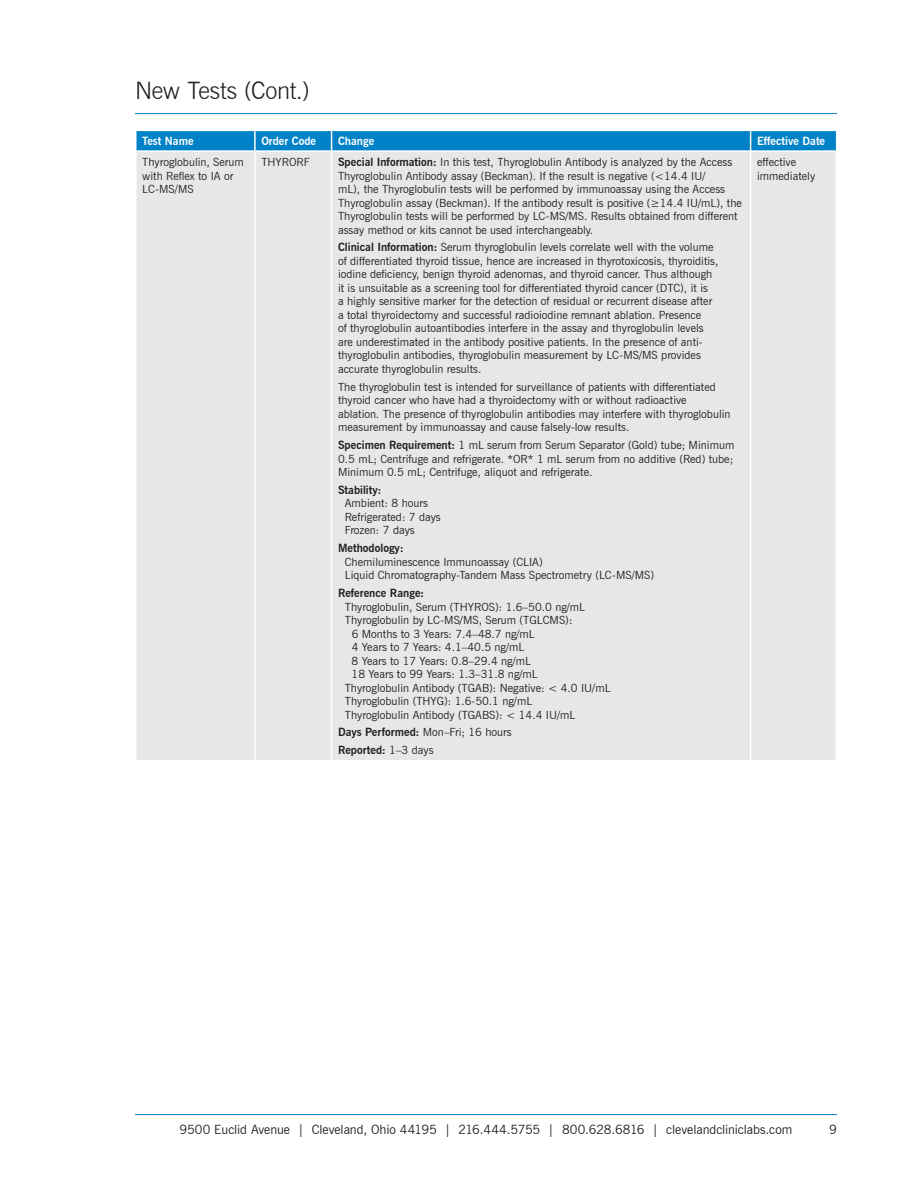
<style>
.page{position:relative;width:918px;height:1188px;background:#fff}
.page>*{position:absolute;margin:0;border:0;box-sizing:border-box;transform-origin:0 0}
.t1{font:300 24px "News Gothic BT";letter-spacing:-.01em;color:#231f20}
.t2{font:12.75px "News Gothic BT";letter-spacing:-.005em;color:#231f20}
.t3{font:11.25px/13.5px "News Gothic BT";color:#231f20}
.t4{font:700 11.25px/17.9px "News Gothic BT";color:#231f20}
.t5{font:700 11.25px "News Gothic BT";color:#fff}
.s1{font-weight:700}
.s2{font-weight:400}
</style>
<div class="page">
<hr style="left:135px;top:1114px;width:702px;height:1px;background:#0082c8">
<hr style="left:135px;top:113px;width:702px;height:1px;background:#0082c8">
<svg style="left:136px;top:130px;width:701px;height:20px;background:#1089cb"></svg>
<div style="left:136px;top:152px;width:700px;height:608px;background:#e6e7e9"></div>
<hr style="left:254px;top:152px;width:2px;height:608px;background:#fff">
<hr style="left:331px;top:152px;width:1px;height:608px;background:#fff">
<hr style="left:750px;top:152px;width:1px;height:608px;background:#fff">
<h1 class="t1" style="left:135px;top:76px;width:176px">New Tests (Cont.)</h1>
<p class="t5" style="left:142px;top:135px;width:53px">Test Name</p>
<p class="t5" style="left:261px;top:135px;width:56px">Order Code</p>
<p class="t5" style="left:338px;top:135px;width:38px">Change</p>
<p class="t5" style="left:757px;top:135px;width:70px">Effective Date</p>
<p class="t3" style="left:142px;top:155px;width:103px">Thyroglobulin, Serum with Reflex to IA or<br>LC-MS/MS</p>
<p class="t3" style="left:261px;top:155px;width:50px">THYRORF</p>
<p class="t3" style="left:338px;top:155px;width:405px"><span class="s1">Special Information:</span> In this test, Thyroglobulin Antibody is analyzed by the Access Thyroglobulin Antibody assay (Beckman). If the result is negative (&lt;14.4 IU/<br>mL), the Thyroglobulin tests will be performed by immunoassay using the Access Thyroglobulin assay (Beckman). If the antibody result is positive (≥14.4 IU/mL), the Thyroglobulin tests will be performed by LC-MS/MS. Results obtained from different assay method or kits cannot be used interchangeably.</p>
<p class="t3" style="left:338px;top:241px;width:382px"><span class="s1">Clinical Information:</span> Serum thyroglobulin levels correlate well with the volume of differentiated thyroid tissue, hence are increased in thyrotoxicosis, thyroiditis, iodine deficiency, benign thyroid adenomas, and thyroid cancer. Thus although it is unsuitable as a screening tool for differentiated thyroid cancer (DTC), it is<br>a highly sensitive marker for the detection of residual or recurrent disease after a total thyroidectomy and successful radioiodine remnant ablation. Presence<br>of thyroglobulin autoantibodies interfere in the assay and thyroglobulin levels are underestimated in the antibody positive patients. In the presence of anti&shy;thyroglobulin antibodies, thyroglobulin measurement by LC-MS/MS provides accurate thyroglobulin results.</p>
<p class="t3" style="left:338px;top:380px;width:394px">The thyroglobulin test is intended for surveillance of patients with differentiated thyroid cancer who have had a thyroidectomy with or without radioactive ablation. The presence of thyroglobulin antibodies may interfere with thyroglobulin measurement by immunoassay and cause falsely-low results.</p>
<p class="t3" style="left:338px;top:438px;width:398px;text-align:justify"><span class="s1">Specimen Requirement:</span> 1 mL serum from Serum Separator (Gold) tube; Minimum 0.5 mL; Centrifuge and refrigerate. *OR* 1 mL serum from no additive (Red) tube; Minimum 0.5 mL; Centrifuge, aliquot and refrigerate.</p>
<p class="t4" style="left:338px;top:481px;width:45px">Stability:</p>
<p class="t3" style="left:345px;top:497px;width:98px">Ambient: 8 hours<br>Refrigerated: 7 days<br>Frozen: 7 days</p>
<p class="t4" style="left:338px;top:539px;width:67px">Methodology:</p>
<p class="t3" style="left:345px;top:555px;width:311px">Chemiluminescence Immunoassay (CLIA)<br>Liquid Chromatography-Tandem Mass Spectrometry (LC-MS/MS)</p>
<p class="t4" style="left:338px;top:584px;width:88px">Reference Range:</p>
<p class="t3" style="left:345px;top:600px;width:242px">Thyroglobulin, Serum (THYROS): 1.6–50.0 ng/mL</p>
<p class="t3" style="left:345px;top:613px;width:229px">Thyroglobulin by LC-MS/MS, Serum (TGLCMS):</p>
<p class="t3" style="left:352px;top:627px;width:185px">6 Months to 3 Years: 7.4–48.7 ng/mL</p>
<p class="t3" style="left:352px;top:640px;width:174px">4 Years to 7 Years: 4.1–40.5 ng/mL</p>
<p class="t3" style="left:352px;top:654px;width:181px">8 Years to 17 Years: 0.8–29.4 ng/mL</p>
<p class="t3" style="left:352px;top:667px;width:188px">18 Years to 99 Years: 1.3–31.8 ng/mL</p>
<p class="t3" style="left:345px;top:681px;width:267px">Thyroglobulin Antibody (TGAB): Negative: &lt; 4.0 IU/mL</p>
<p class="t3" style="left:345px;top:694px;width:189px">Thyroglobulin (THYG): 1.6-50.1 ng/mL</p>
<p class="t3" style="left:345px;top:708px;width:232px">Thyroglobulin Antibody (TGABS): &lt; 14.4 IU/mL</p>
<p class="t4" style="left:338px;top:723px;width:175px">Days Performed: <span class="s2">Mon–Fri; 16 hours<br></span>Reported: <span class="s2">1–3 days</span></p>
<p class="t3" style="left:757px;top:155px;width:60px">effective immediately</p>
<p class="t2" style="left:180px;top:1122px;width:614px">9500 Euclid Avenue | Cleveland, Ohio 44195 | 216.444.5755 | 800.628.6816 | clevelandcliniclabs.com</p>
<p class="t2" style="left:829px;top:1122px;width:9px">9</p>
</div>
